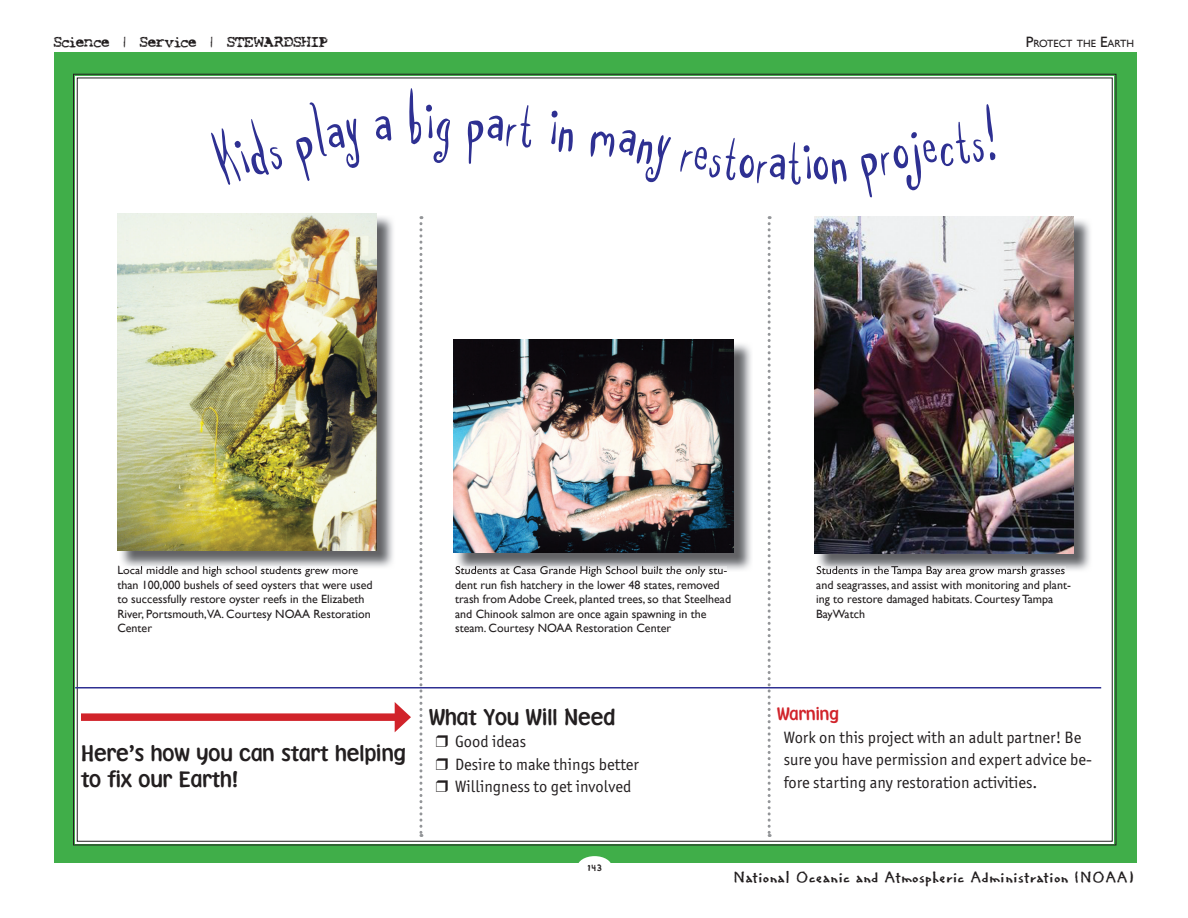
<style>
.page{position:relative;width:1188px;height:918px;background:#fff}
.page>*{position:absolute;margin:0;border:0;box-sizing:border-box;transform-origin:0 0}
.t1{font:72px "Spill Milk";color:#2e3092}
.t2{font:21px/25.2px "Fontoon ITCTT";color:#231f20}
.t3{font:16.5px/22.5px "Officina Sans ITC Std";color:#231f20}
.t4{font:16.5px "Regular Joe";color:#231f20}
.t5{font:16.5px "Fontoon ITCTT";color:#d1232a}
.t6{font:13.5px "Smash";color:#231f20}
.t7{font:12px/14.4px "Gill Sans";color:#231f20}
.t8{font:12px "Regular Joe";color:#231f20}
.t9{font:10.5px "Gill Sans";color:#231f20}
.s1{font-size:15px}
</style>
<div class="page">
<div style="left:54px;top:53px;width:1082px;height:810px;background:#40ae49"></div>
<div style="left:73px;top:73px;width:1044px;height:773px;background:#fff"></div>
<div style="left:577px;top:856px;width:35px;height:22px;background:#fff;border-radius:50%"></div>
<img style="left:119px;top:215px;width:276px;height:354px">
<img style="left:119px;top:566px;width:239px;height:3px">
<img style="left:117px;top:213px;width:260px;height:337px">
<img style="left:455px;top:341px;width:298px;height:231px">
<img style="left:456px;top:566px;width:271px;height:6px">
<img style="left:453px;top:339px;width:281px;height:214px">
<img style="left:816px;top:218px;width:276px;height:354px">
<img style="left:817px;top:566px;width:248px;height:6px">
<img style="left:814px;top:216px;width:259px;height:338px">
<hr style="left:75px;top:687px;width:1026px;height:1px;background:#2e3092">
<div style="left:81px;top:713px;width:320px;height:8px;background:#d1232a"></div>
<svg style="left:395px;top:702px;width:16px;height:30px"></svg>
<svg style="left:419px;top:216px;width:3px;height:621px;background:#d9dadb"></svg>
<svg style="left:768px;top:216px;width:3px;height:621px;background:#d8d8da"></svg>
<div style="left:209px;top:118px;width:75px;height:68px;background:#fff"></div>
<div style="left:295px;top:102px;width:69px;height:80px;background:#fff"></div>
<svg style="left:374px;top:116px;width:18px;height:26px"></svg>
<svg style="left:409px;top:88px;width:12px;height:56px"></svg>
<svg style="left:434px;top:118px;width:16px;height:45px"></svg>
<div style="left:467px;top:105px;width:67px;height:60px;background:#fff"></div>
<svg style="left:549px;top:110px;width:25px;height:43px"></svg>
<div style="left:589px;top:129px;width:82px;height:55px;background:#fff"></div>
<div style="left:680px;top:137px;width:105px;height:47px;background:#fff"></div>
<div style="left:804px;top:145px;width:43px;height:39px;background:#fff"></div>
<svg style="left:860px;top:152px;width:32px;height:46px"></svg>
<p class="t6" style="left:54px;top:33px;width:275px">Science | Service | STEWARDSHIP</p>
<p class="t9" style="left:1026px;top:38px;width:110px"><span class="s1">P</span>ROTECT THE <span class="s1">E</span>ARTH</p>
<h1 class="t1" style="left:426px;top:74px;width:12px">i</h1>
<h1 class="t1" style="left:789px;top:115px;width:17px">t</h1>
<h1 class="t1" style="left:886px;top:104px;width:109px;rotate:-8deg">ojects!</h1>
<p class="t7" style="left:117px;top:563px;width:257px">Local middle and high school students grew more than 100,000 bushels of seed oysters that were used to successfully restore oyster reefs in the Elizabeth River, Portsmouth,VA. Courtesy NOAA Restoration Center</p>
<p class="t7" style="left:816px;top:563px;width:256px">Students in the Tampa Bay area grow marsh grasses and seagrasses, and assist with monitoring and plant&shy;ing to restore damaged habitats. Courtesy Tampa BayWatch</p>
<p class="t7" style="left:455px;top:563px;width:278px">Students at Casa Grande High School built the only stu&shy;dent run fish hatchery in the lower 48 states, removed trash from Adobe Creek, planted trees, so that Steelhead and Chinook salmon are once again spawning in the steam. Courtesy NOAA Restoration Center</p>
<h2 class="t2" style="left:81px;top:740px;width:327px">Here’s how you can start helping to fix our Earth!</h2>
<h2 class="t2" style="left:429px;top:704px;width:188px">What You Will Need</h2>
<h3 class="t3" style="left:436px;top:730px;width:205px">❒ Good ideas<br>❒ Desire to make things better ❒ Willingness to get involved</h3>
<p class="t8" style="left:587px;top:860px;width:16px">143</p>
<h3 class="t5" style="left:777px;top:703px;width:64px">Warning</h3>
<h3 class="t3" style="left:784px;top:726px;width:310px">Work on this project with an adult partner! Be sure you have permission and expert advice be&shy;fore starting any restoration activities.</h3>
<h3 class="t4" style="left:733px;top:867px;width:402px">National Oceanic and Atmospheric Administration (NOAA)</h3>
</div>
